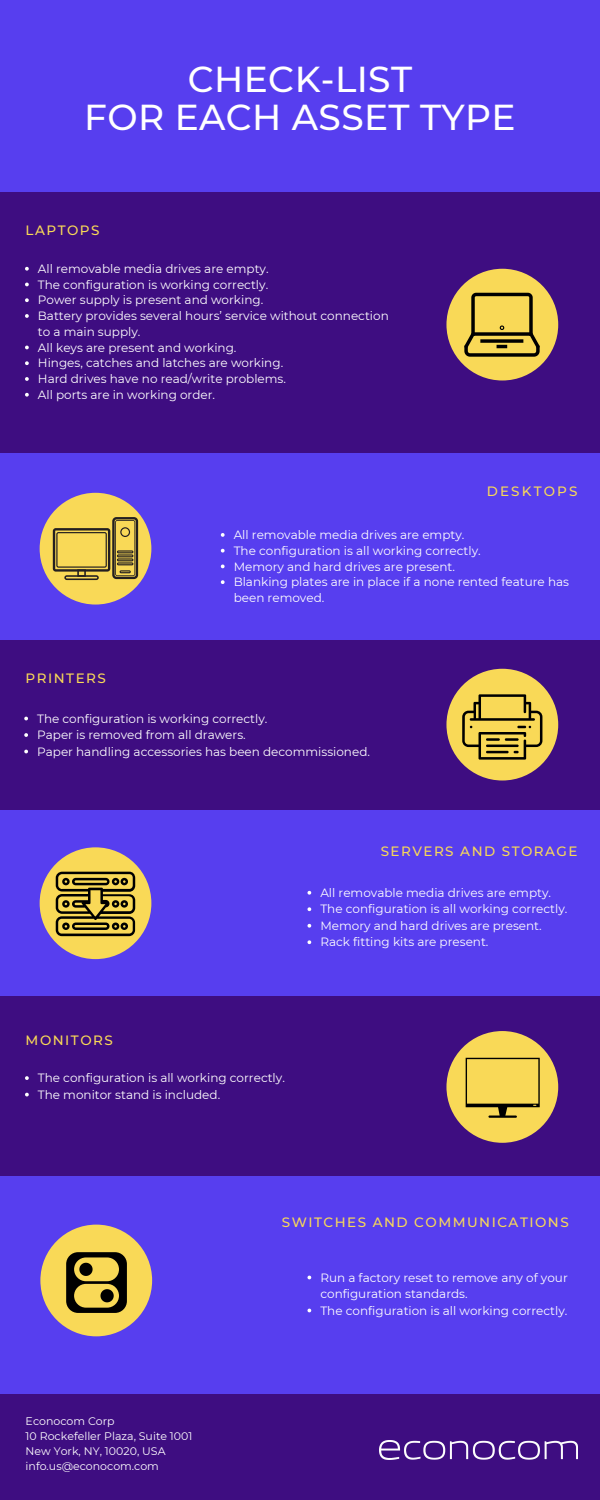
<style>
.page{position:relative;width:600px;height:1500px;background:#fff}
.page>*{position:absolute;margin:0;border:0;box-sizing:border-box;transform-origin:0 0}
.t1{font:500 36px "Montserrat";letter-spacing:.01em;color:#fff}
.t2{font:500 13.5px "Montserrat";letter-spacing:.11em;color:#f9d957}
.t3{font:500 13.5px "Montserrat";letter-spacing:.16em;color:#f9d957}
.t4{font:12px/15.8px "Montserrat";color:#fff}
.t5{font:11px "Montserrat";color:#fff}
</style>
<div class="page">
<div style="left:0;top:0;width:600px;height:192px;background:#573eef"></div>
<div style="left:0;top:630px;width:600px;height:186px;background:#3e0d81"></div>
<div style="left:0;top:192px;width:600px;height:266px;background:#3e0d81"></div>
<div style="left:0;top:453px;width:600px;height:187px;background:#573eef"></div>
<svg style="left:25px;top:267px;width:4px;height:4px"></svg>
<svg style="left:25px;top:283px;width:4px;height:3px"></svg>
<svg style="left:25px;top:298px;width:4px;height:4px"></svg>
<svg style="left:25px;top:314px;width:4px;height:4px"></svg>
<svg style="left:25px;top:346px;width:4px;height:3px"></svg>
<svg style="left:25px;top:361px;width:4px;height:4px"></svg>
<svg style="left:25px;top:377px;width:4px;height:4px"></svg>
<svg style="left:25px;top:393px;width:4px;height:4px"></svg>
<div style="left:0;top:1170px;width:600px;height:225px;background:#573eef"></div>
<div style="left:0;top:995px;width:600px;height:181px;background:#3e0d81"></div>
<div style="left:0;top:810px;width:600px;height:185px;background:#573eef"></div>
<div style="left:446px;top:269px;width:112px;height:112px;background:#f9d957;border-radius:50%"></div>
<div style="left:40px;top:493px;width:111px;height:112px;background:#f9d957;border-radius:50%"></div>
<div style="left:40px;top:847px;width:111px;height:112px;background:#f9d957;border-radius:50%"></div>
<div style="left:446px;top:1031px;width:112px;height:112px;background:#f9d957;border-radius:50%"></div>
<div style="left:446px;top:669px;width:112px;height:112px;background:#f9d957;border-radius:50%"></div>
<div style="left:0;top:1394px;width:600px;height:106px;background:#3e0d81"></div>
<img style="left:379px;top:1440px;width:199px;height:20px">
<div style="left:40px;top:1225px;width:112px;height:111px;background:#f9d957;border-radius:50%"></div>
<svg style="left:464px;top:292px;width:76px;height:65px"></svg>
<svg style="left:53px;top:517px;width:85px;height:63px"></svg>
<svg style="left:462px;top:694px;width:80px;height:66px"></svg>
<svg style="left:56px;top:872px;width:79px;height:64px"></svg>
<hr style="left:488px;top:1116px;width:29px;height:2px;background:#000">
<svg style="left:466px;top:1058px;width:74px;height:59px"></svg>
<svg style="left:66px;top:1252px;width:61px;height:61px"></svg>
<svg style="left:308px;top:891px;width:3px;height:4px"></svg>
<svg style="left:308px;top:907px;width:3px;height:4px"></svg>
<svg style="left:308px;top:924px;width:3px;height:4px"></svg>
<svg style="left:308px;top:940px;width:3px;height:4px"></svg>
<svg style="left:24px;top:717px;width:4px;height:3px"></svg>
<svg style="left:24px;top:733px;width:4px;height:4px"></svg>
<svg style="left:24px;top:750px;width:4px;height:3px"></svg>
<svg style="left:221px;top:533px;width:4px;height:4px"></svg>
<svg style="left:221px;top:549px;width:4px;height:4px"></svg>
<svg style="left:221px;top:565px;width:4px;height:3px"></svg>
<svg style="left:221px;top:580px;width:4px;height:4px"></svg>
<svg style="left:25px;top:1076px;width:4px;height:4px"></svg>
<svg style="left:25px;top:1093px;width:4px;height:3px"></svg>
<p class="t1" style="left:188px;top:57px;width:226px">CHECK-LIST</p>
<p class="t1" style="left:84px;top:95px;width:433px">FOR EACH ASSET TYPE</p>
<p class="t2" style="left:26px;top:221px;width:75px">LAPTOPS</p>
<p class="t4" style="left:38px;top:261px;width:232px">All removable media drives are empty.</p>
<p class="t4" style="left:38px;top:276px;width:232px">The configuration is working correctly.</p>
<p class="t4" style="left:38px;top:292px;width:227px">Power supply is present and working.</p>
<p class="t4" style="left:38px;top:308px;width:352px">Battery provides several hours’ service without connection to a main supply.</p>
<p class="t4" style="left:38px;top:339px;width:200px">All keys are present and working.</p>
<p class="t4" style="left:38px;top:355px;width:247px">Hinges, catches and latches are working.</p>
<p class="t4" style="left:38px;top:371px;width:250px">Hard drives have no read/write problems.</p>
<p class="t4" style="left:38px;top:387px;width:179px">All ports are in working order.</p>
<p class="t3" style="left:487px;top:483px;width:92px">DESKTOPS</p>
<p class="t2" style="left:26px;top:669px;width:82px">PRINTERS</p>
<p class="t4" style="left:234px;top:527px;width:232px">All removable media drives are empty.</p>
<p class="t4" style="left:234px;top:543px;width:248px">The configuration is all working correctly.</p>
<p class="t4" style="left:234px;top:558px;width:223px">Memory and hard drives are present.</p>
<p class="t4" style="left:234px;top:574px;width:337px">Blanking plates are in place if a none rented feature has been removed.</p>
<p class="t4" style="left:37px;top:710px;width:232px">The configuration is working correctly.</p>
<p class="t4" style="left:37px;top:727px;width:210px">Paper is removed from all drawers.</p>
<p class="t4" style="left:37px;top:743px;width:334px">Paper handling accessories has been decommissioned.</p>
<p class="t2" style="left:26px;top:1032px;width:89px">MONITORS</p>
<p class="t4" style="left:38px;top:1070px;width:248px">The configuration is all working correctly.</p>
<p class="t4" style="left:38px;top:1087px;width:184px">The monitor stand is included.</p>
<p class="t2" style="left:381px;top:843px;width:198px">SERVERS AND STORAGE</p>
<p class="t4" style="left:320px;top:885px;width:232px">All removable media drives are empty.</p>
<p class="t4" style="left:320px;top:901px;width:248px">The configuration is all working correctly.</p>
<p class="t4" style="left:320px;top:918px;width:223px">Memory and hard drives are present.</p>
<p class="t4" style="left:320px;top:934px;width:170px">Rack fitting kits are present.</p>
<p class="t2" style="left:282px;top:1214px;width:288px">SWITCHES AND COMMUNICATIONS</p>
<p class="t5" style="left:26px;top:1414px;width:91px">Econocom Corp</p>
<p class="t5" style="left:26px;top:1429px;width:168px">10 Rockefeller Plaza, Suite 1001</p>
<p class="t5" style="left:26px;top:1444px;width:141px">New York, NY, 10020, USA</p>
<p class="t5" style="left:26px;top:1459px;width:135px">info.us@econocom.com</p>
<p class="t4" style="left:320px;top:1269px;width:249px;line-height:16.5px">Run a factory reset to remove any of your configuration standards.</p>
<p class="t4" style="left:320px;top:1302px;width:248px">The configuration is all working correctly.</p>
</div>
